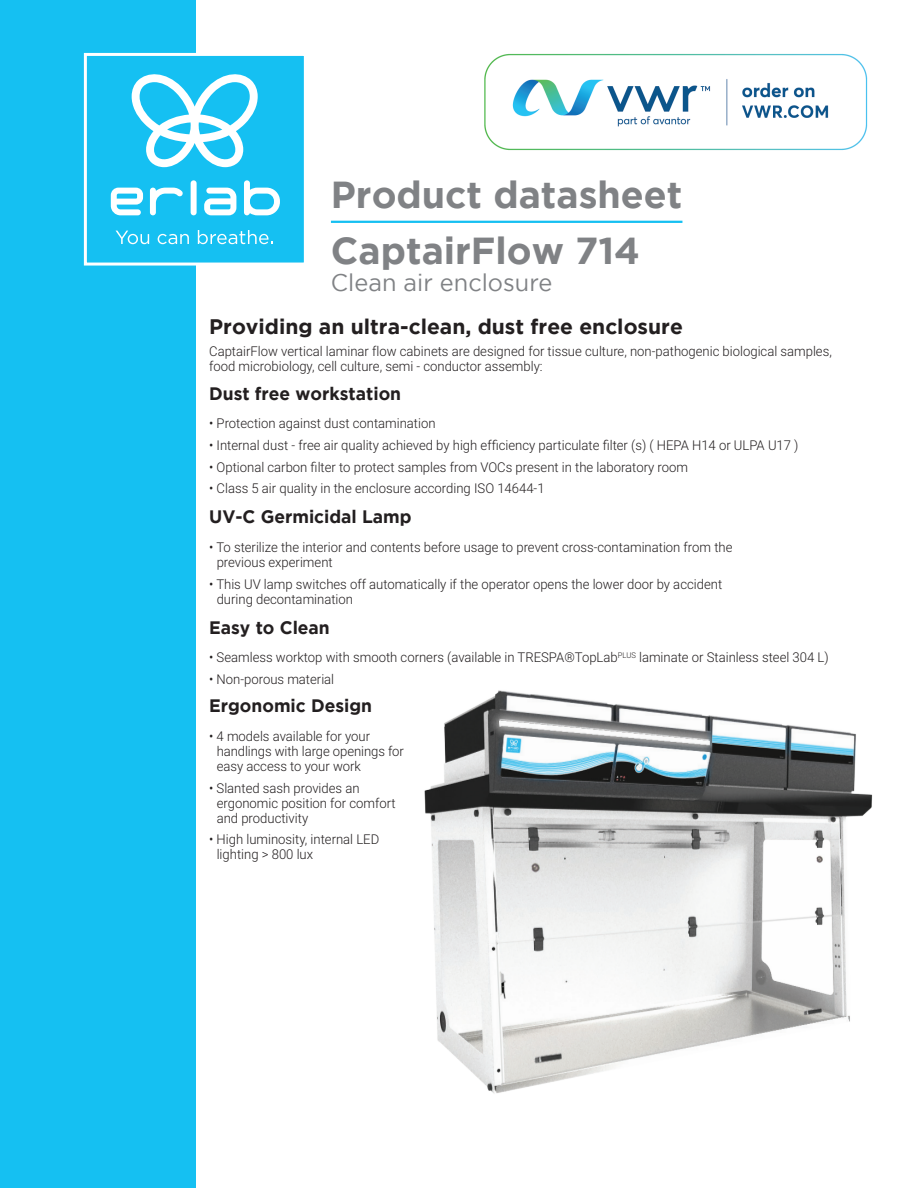
<style>
.page{position:relative;width:918px;height:1188px;background:#fff}
.page>*{position:absolute;margin:0;border:0;box-sizing:border-box;transform-origin:0 0}
.t1{font:700 37.5px "Gotham";color:#808285}
.t2{font:24px "Gotham";color:#808285}
.t3{font:700 21px "Gotham";color:#231f20}
.t4{font:700 18px "Gotham";color:#231f20}
.t5{font:300 13.5px/15px "Roboto";color:#231f20}
</style>
<div class="page">
<div style="left:0;top:0;width:195px;height:1188px;background:#15c0f2"></div>
<img style="left:424px;top:690px;width:449px;height:403px">
<div style="left:84px;top:53px;width:223px;height:213px;background:#15c0f2;border:3px solid #fff"></div>
<svg style="left:116px;top:231px;width:33px;height:13px"></svg>
<svg style="left:158px;top:234px;width:31px;height:10px"></svg>
<svg style="left:198px;top:230px;width:74px;height:14px"></svg>
<div style="left:191px;top:180px;width:6px;height:35px;background:#fff;border-radius:3px"></div>
<svg style="left:244px;top:180px;width:36px;height:35px"></svg>
<svg style="left:150px;top:188px;width:33px;height:27px"></svg>
<svg style="left:204px;top:188px;width:32px;height:27px"></svg>
<svg style="left:111px;top:188px;width:32px;height:27px"></svg>
<svg style="left:132px;top:74px;width:126px;height:93px"></svg>
<hr style="left:331px;top:221px;width:351px;height:2px;background:#15c0f2">
<img style="left:484px;top:53px;width:384px;height:98px">
<h1 class="t1" style="left:331px;top:173px;width:353px">Product datasheet</h1>
<h1 class="t1" style="left:331px;top:229px;width:311px">CaptairFlow 714</h1>
<h2 class="t2" style="left:331px;top:269px;width:223px">Clean air enclosure</h2>
<h3 class="t3" style="left:209px;top:315px;width:475px">Providing an ultra-clean, dust free enclosure</h3>
<p class="t5" style="left:209px;top:343px;width:624px">CaptairFlow vertical laminar flow cabinets are designed for tissue culture, non-pathogenic biological samples, food microbiology, cell culture, semi - conductor assembly:</p>
<h3 class="t4" style="left:209px;top:383px;width:193px">Dust free workstation</h3>
<p class="t5" style="left:209px;top:415px;width:228px">• Protection against dust contamination</p>
<p class="t5" style="left:209px;top:437px;width:591px">• Internal dust - free air quality achieved by high efficiency particulate filter (s) ( HEPA H14 or ULPA U17 )</p>
<p class="t5" style="left:209px;top:459px;width:480px">• Optional carbon filter to protect samples from VOCs present in the laboratory room</p>
<p class="t5" style="left:209px;top:480px;width:337px">• Class 5 air quality in the enclosure according ISO 14644-1</p>
<h3 class="t4" style="left:209px;top:506px;width:204px">UV-C Germicidal Lamp</h3>
<p class="t5" style="left:217px;top:539px;width:517px;text-indent:-8px">• To sterilize the interior and contents before usage to prevent cross-contamination from the previous experiment</p>
<p class="t5" style="left:217px;top:576px;width:507px;text-indent:-8px">• This UV lamp switches off automatically if the operator opens the lower door by accident during decontamination</p>
<h3 class="t4" style="left:209px;top:617px;width:122px">Easy to Clean</h3>
<p class="t5" style="left:209px;top:649px;width:621px">• Seamless worktop with smooth corners (available in TRESPA®TopLab<sup>PLUS</sup> laminate or Stainless steel 304 L)</p>
<p class="t5" style="left:209px;top:671px;width:127px">• Non-porous material</p>
<h3 class="t4" style="left:209px;top:695px;width:164px">Ergonomic Design</h3>
<p class="t5" style="left:217px;top:728px;width:189px;text-indent:-8px">• 4 models available for your handlings with large openings for easy access to your work</p>
<p class="t5" style="left:217px;top:780px;width:181px;text-indent:-8px">• Slanted sash provides an ergonomic position for comfort and productivity</p>
<p class="t5" style="left:217px;top:831px;width:164px;text-indent:-8px">• High luminosity, internal LED lighting &gt; 800 lux</p>
</div>
